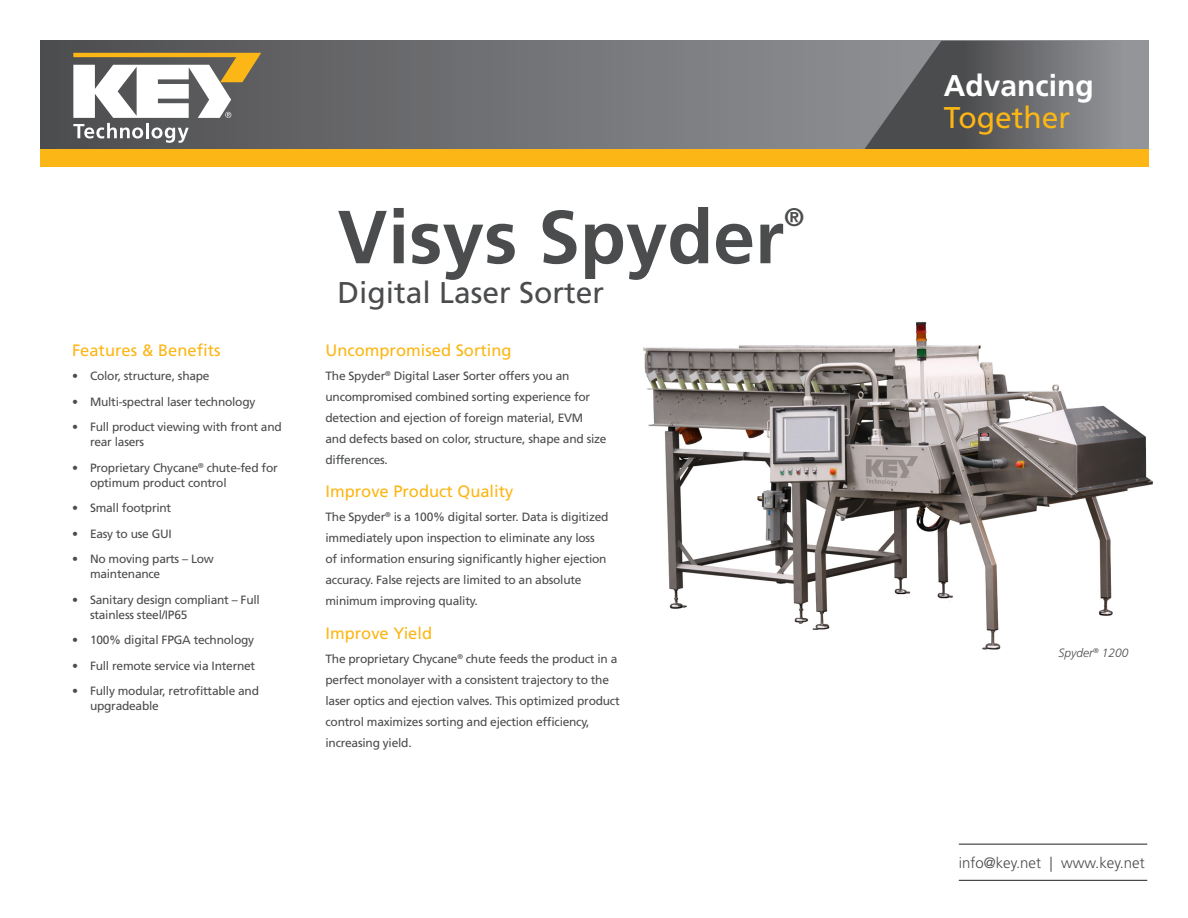
<style>
.page{position:relative;width:1188px;height:918px;background:#fff}
.page>*{position:absolute;margin:0;border:0;box-sizing:border-box;transform-origin:0 0}
.Headline{font:700 75px "Frutiger LT Std";color:#4b4c4d}
.Tag_Line{font:30px "Frutiger LT Std";color:#4b4c4d}
.t1{font:700 30px "Frutiger LT Std";color:#fff}
.t2{font:30px "Frutiger LT Std";color:#fcb615}
.Headline-2{font:700 25.35px "Frutiger LT Std";color:#4b4c4d}
.Subhead_1{font:16.5px "Frutiger LT Std";color:#fcb615}
.t3{font:300 15px "Frutiger LT Std";color:#4b4c4d}
.Body{font:12px/21px "Frutiger LT Std";letter-spacing:-.02em;color:#4b4c4d}
.t4{font:italic 300 12px "Frutiger LT Std";color:#4b4c4d}
</style>
<div class="page">
<svg style="left:41px;top:41px;width:820px;height:108px;background:#717275"></svg>
<svg style="left:861px;top:41px;width:288px;height:108px;background:#6f7073"></svg>
<div style="left:41px;top:149px;width:1108px;height:18px;background:#fcb615"></div>
<svg style="left:73px;top:53px;width:188px;height:90px"></svg>
<hr style="left:959px;top:844px;width:188px;height:1px;background:#231f20">
<hr style="left:959px;top:880px;width:188px;height:1px;background:#231f20">
<img style="left:641px;top:321px;width:512px;height:329px">
<p class="Subhead_1" style="left:72px;top:341px;width:150px">Features &amp; Benefits</p>
<p class="Body" style="left:72px;top:365px;width:139px">• Color, structure, shape</p>
<p class="Body" style="left:72px;top:391px;width:185px">• Multi-spectral laser technology</p>
<p class="Body" style="left:90px;top:419px;width:193px;line-height:15px;text-indent:-18px">• Full product viewing with front and rear lasers</p>
<p class="Body" style="left:90px;top:460px;width:189px;line-height:15px;text-indent:-18px">• Proprietary Chycane<sup>®</sup> chute-fed for optimum product control</p>
<p class="Body" style="left:72px;top:497px;width:101px">• Small footprint</p>
<p class="Body" style="left:72px;top:523px;width:101px">• Easy to use GUI</p>
<p class="Body" style="left:90px;top:551px;width:125px;line-height:15px;text-indent:-18px">• No moving parts – Low maintenance</p>
<p class="Body" style="left:90px;top:592px;width:171px;line-height:15px;text-indent:-18px">• Sanitary design compliant – Full stainless steel/IP65</p>
<p class="Body" style="left:72px;top:629px;width:184px">• 100% digital FPGA technology</p>
<p class="Body" style="left:72px;top:655px;width:185px">• Full remote service via Internet</p>
<p class="Body" style="left:90px;top:683px;width:171px;line-height:15px;text-indent:-18px">• Fully modular, retrofittable and upgradeable</p>
<p class="Headline" style="left:338px;top:193px;width:448px">Visys Spyder</p>
<p class="Headline-2" style="left:784px;top:203px;width:22px">®</p>
<p class="Tag_Line" style="left:338px;top:275px;width:268px">Digital Laser Sorter</p>
<h2 class="t1" style="left:944px;top:68px;width:151px">Advancing</h2>
<h2 class="t2" style="left:944px;top:100px;width:128px">Together</h2>
<p class="Subhead_1" style="left:326px;top:341px;width:188px">Uncompromised Sorting</p>
<p class="Body" style="left:326px;top:365px;width:283px">The Spyder<sup>®</sup> Digital Laser Sorter offers you an uncompromised combined sorting experience for detection and ejection of foreign material, EVM and defects based on color, structure, shape and size differences.</p>
<p class="Subhead_1" style="left:326px;top:482px;width:189px">Improve Product Quality</p>
<p class="Body" style="left:326px;top:507px;width:285px">The Spyder<sup>®</sup> is a 100% digital sorter. Data is digitized immediately upon inspection to eliminate any loss of information ensuring significantly higher ejection accuracy. False rejects are limited to an absolute minimum improving quality.</p>
<p class="Subhead_1" style="left:326px;top:623px;width:108px">Improve Yield</p>
<p class="Body" style="left:326px;top:648px;width:296px">The proprietary Chycane<sup>®</sup> chute feeds the product in a perfect monolayer with a consistent trajectory to the laser optics and ejection valves. This optimized product control maximizes sorting and ejection efficiency, increasing yield.</p>
<p class="t4" style="left:1058px;top:646px;width:72px">Spyder<sup>®</sup> 1200</p>
<p class="t3" style="left:959px;top:854px;width:187px">info@key.net | www.key.net</p>
</div>
